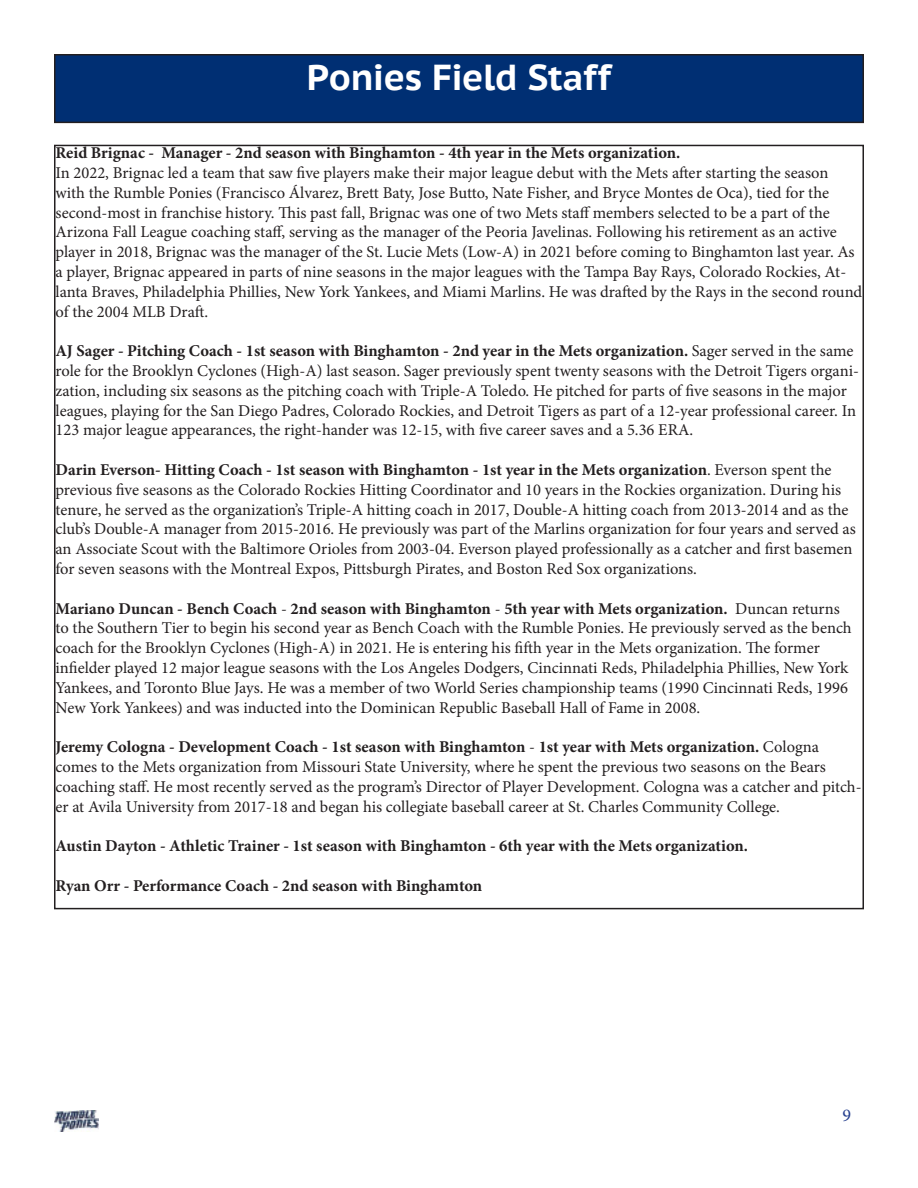
<style>
.page{position:relative;width:918px;height:1188px;background:#fff}
.page>*{position:absolute;margin:0;border:0;box-sizing:border-box;transform-origin:0 0}
.t1{font:700 36px "PT Sans Caption";letter-spacing:-.01em;color:#fff}
.t2{font:18px "Minion Pro";color:#253f8e}
.t3{font:16.5px/19.8px "Minion Pro";color:#231f20}
.t4{font:700 16.5px "Minion Pro";color:#231f20}
.s1{font-weight:700}
</style>
<div class="page">
<div style="left:55px;top:55px;width:808px;height:67px;background:#002f73"></div>
<div style="left:54px;top:54px;width:810px;height:69px;border:2px solid #231f20"></div>
<img style="left:54px;top:1110px;width:45px;height:21px">
<p class="t1" style="left:307px;top:53px;width:306px">Ponies Field Staff</p>
<p class="t4" style="left:56px;top:141px;width:626px">Reid Brignac - Manager - 2nd season with Binghamton - 4th year in the Mets organization.</p>
<p class="t3" style="left:56px;top:163px;width:808px">In 2022, Brignac led a team that saw five players make their major league debut with the Mets after starting the season<br>with the Rumble Ponies (Francisco Álvarez, Brett Baty, Jose Butto, Nate Fisher, and Bryce Montes de Oca), tied for the second-most in franchise history. This past fall, Brignac was one of two Mets staff members selected to be a part of the Arizona Fall League coaching staff, serving as the manager of the Peoria Javelinas. Following his retirement as an active player in 2018, Brignac was the manager of the St. Lucie Mets (Low-A) in 2021 before coming to Binghamton last year. As a player, Brignac appeared in parts of nine seasons in the major leagues with the Tampa Bay Rays, Colorado Rockies, At&shy;lanta Braves, Philadelphia Phillies, New York Yankees, and Miami Marlins. He was drafted by the Rays in the second round of the 2004 MLB Draft.</p>
<p class="t3" style="left:56px;top:341px;width:805px"><span class="s1">AJ Sager - Pitching Coach - 1st season with Binghamton - 2nd year in the Mets organization.</span> Sager served in the same role for the Brooklyn Cyclones (High-A) last season. Sager previously spent twenty seasons with the Detroit Tigers organi&shy;zation, including six seasons as the pitching coach with Triple-A Toledo. He pitched for parts of five seasons in the major leagues, playing for the San Diego Padres, Colorado Rockies, and Detroit Tigers as part of a 12-year professional career. In 123 major league appearances, the right-hander was 12-15, with five career saves and a 5.36 ERA.</p>
<p class="t3" style="left:56px;top:460px;width:802px"><span class="s1">Darin Everson- Hitting Coach - 1st season with Binghamton - 1st year in the Mets organization</span>. Everson spent the previous five seasons as the Colorado Rockies Hitting Coordinator and 10 years in the Rockies organization. During his tenure, he served as the organization’s Triple-A hitting coach in 2017, Double-A hitting coach from 2013-2014 and as the club’s Double-A manager from 2015-2016. He previously was part of the Marlins organization for four years and served as an Associate Scout with the Baltimore Orioles from 2003-04. Everson played professionally as a catcher and first basemen for seven seasons with the Montreal Expos, Pittsburgh Pirates, and Boston Red Sox organizations.</p>
<p class="t3" style="left:56px;top:599px;width:798px"><span class="s1">Mariano Duncan - Bench Coach</span> - <span class="s1">2nd season with Binghamton</span> - <span class="s1">5th year with Mets organization.</span> Duncan returns to the Southern Tier to begin his second year as Bench Coach with the Rumble Ponies. He previously served as the bench coach for the Brooklyn Cyclones (High-A) in 2021. He is entering his fifth year in the Mets organization. The former infielder played 12 major league seasons with the Los Angeles Dodgers, Cincinnati Reds, Philadelphia Phillies, New York Yankees, and Toronto Blue Jays. He was a member of two World Series championship teams (1990 Cincinnati Reds, 1996<br>New York Yankees) and was inducted into the Dominican Republic Baseball Hall of Fame in 2008.</p>
<p class="t3" style="left:56px;top:737px;width:808px"><span class="s1">Jeremy Cologna - Development Coach - 1st season with Binghamton</span> - <span class="s1">1st year with Mets organization.</span> Cologna comes to the Mets organization from Missouri State University, where he spent the previous two seasons on the Bears coaching staff. He most recently served as the program’s Director of Player Development. Cologna was a catcher and pitch&shy;er at Avila University from 2017-18 and began his collegiate baseball career at St. Charles Community College.</p>
<p class="t4" style="left:56px;top:834px;width:694px">Austin Dayton - Athletic Trainer - 1st season with Binghamton - 6th year with the Mets organization.</p>
<p class="t4" style="left:56px;top:874px;width:428px">Ryan Orr - Performance Coach - 2nd season with Binghamton</p>
<p class="t2" style="left:842px;top:1103px;width:10px">9</p>
</div>
